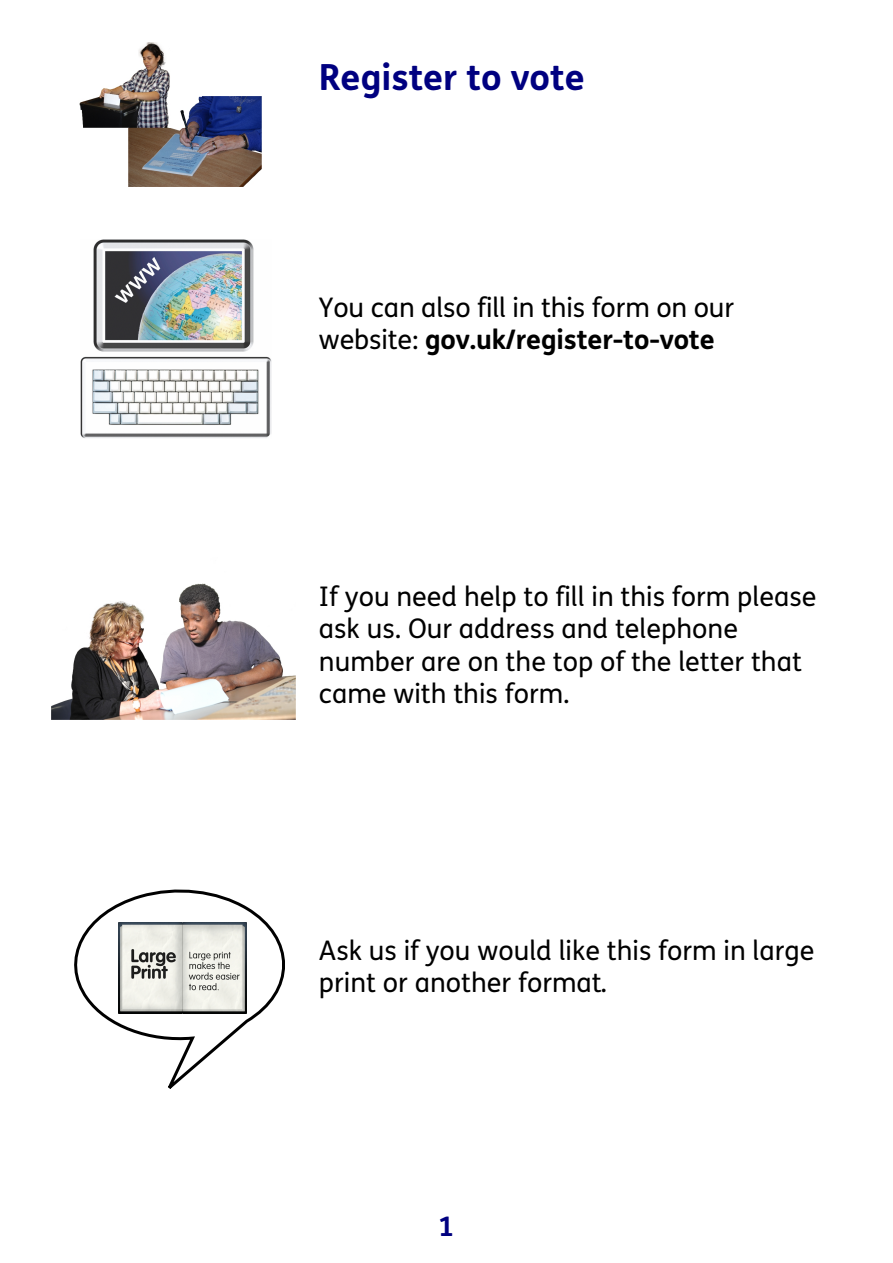
<style>
.page{position:relative;width:893px;height:1263px;background:#fff}
.page>*{position:absolute;margin:0;border:0;box-sizing:border-box;transform-origin:0 0}
.t1{font:700 36px "FS Me";color:#000080}
.t2{font:27px/32.1px "FS Me";color:#000}
.t3{font:700 27px "FS Me";color:#000080}
.s1{font-weight:700}
</style>
<div class="page">
<svg style="left:74px;top:889px;width:211px;height:200px"></svg>
<img style="left:129px;top:97px;width:133px;height:89px">
<img style="left:79px;top:43px;width:122px;height:85px">
<img style="left:80px;top:240px;width:191px;height:198px">
<img style="left:51px;top:583px;width:244px;height:137px">
<img style="left:119px;top:922px;width:127px;height:92px">
<h1 class="t1" style="left:319px;top:63px;width:267px">Register to vote</h1>
<p class="t2" style="left:319px;top:294px;width:417px">You can also fill in this form on our website: <span class="s1">gov.uk/register-to-vote</span></p>
<p class="t2" style="left:319px;top:583px;width:499px">If you need help to fill in this form please ask us. Our address and telephone number are on the top of the letter that came with this form.</p>
<p class="t2" style="left:319px;top:937px;width:497px">Ask us if you would like this form in large print or another format.</p>
<p class="t3" style="left:438px;top:1216px;width:17px">1</p>
</div>
